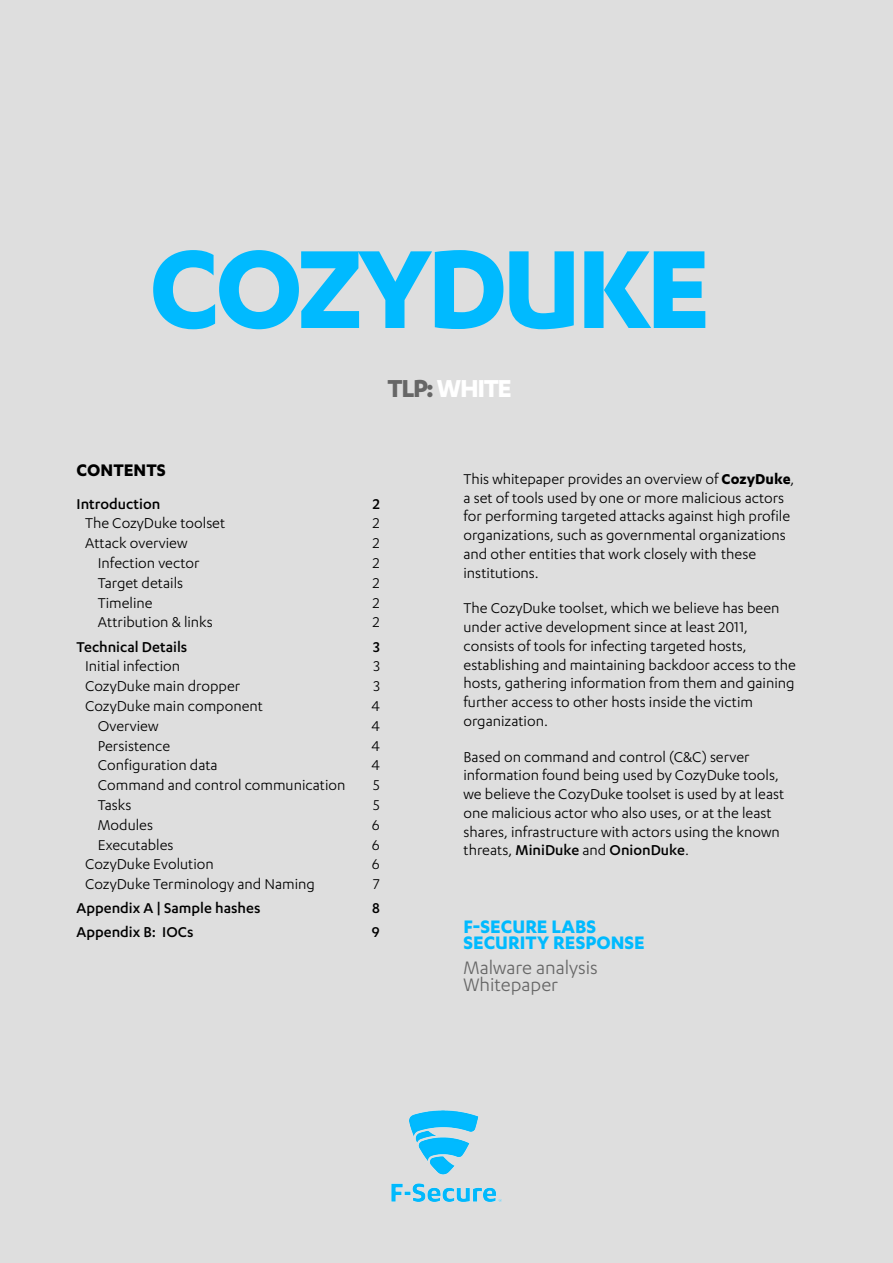
<style>
.page{position:relative;width:893px;height:1263px;background:#dedede}
.page>*{position:absolute;margin:0;border:0;box-sizing:border-box;transform-origin:0 0}
.t1{font:700 129px "F Secure Sans";letter-spacing:-.04em;color:#00baff}
.t2{font:700 28.5px "F Secure Sans";letter-spacing:-.05em;color:#fff}
.t3{font:700 21px/16.5px "F Secure Sans";color:#00baff}
.t4{font:21px/16.5px "F Secure Sans";color:#666}
.t5{font:700 19.5px "F Secure Sans";color:#000}
.t6{font:16.5px/18.8px "F Secure Sans";color:#000}
.t7{font:500 16.5px "F Secure Sans";color:#000}
.s1{color:#666}
.s2{font-weight:700}
.s3{font-weight:500}
</style>
<div class="page">
<img style="left:360px;top:1078px;width:173px;height:156px">
<h1 class="t1" style="left:149px;top:215px;width:563px">COZYDUKE</h1>
<h2 class="t2" style="left:388px;top:372px;width:126px"><span class="s1">TLP:</span> WHITE</h2>
<p class="t5" style="left:77px;top:459px;width:91px">CONTENTS</p>
<p class="t7" style="left:77px;top:494px;width:85px">Introduction</p>
<p class="t7" style="left:373px;top:494px;width:9px">2</p>
<p class="t6" style="left:85px;top:514px;width:142px">The CozyDuke toolset</p>
<p class="t6" style="left:373px;top:514px;width:8px">2</p>
<p class="t6" style="left:85px;top:533px;width:104px">Attack overview</p>
<p class="t6" style="left:373px;top:533px;width:8px">2</p>
<p class="t6" style="left:98px;top:553px;width:103px">Infection vector</p>
<p class="t6" style="left:373px;top:553px;width:8px">2</p>
<p class="t6" style="left:98px;top:573px;width:87px">Target details</p>
<p class="t6" style="left:373px;top:573px;width:8px">2</p>
<p class="t6" style="left:98px;top:593px;width:56px">Timeline</p>
<p class="t6" style="left:373px;top:593px;width:8px">2</p>
<p class="t6" style="left:98px;top:613px;width:117px">Attribution &amp; links</p>
<p class="t6" style="left:373px;top:613px;width:8px">2</p>
<p class="t7" style="left:77px;top:637px;width:112px">Technical Details</p>
<p class="t7" style="left:373px;top:637px;width:8px">3</p>
<p class="t6" style="left:85px;top:656px;width:97px">Initial infection</p>
<p class="t6" style="left:373px;top:656px;width:8px">3</p>
<p class="t6" style="left:85px;top:676px;width:157px">CozyDuke main dropper</p>
<p class="t6" style="left:373px;top:676px;width:8px">3</p>
<p class="t6" style="left:85px;top:696px;width:179px">CozyDuke main component</p>
<p class="t6" style="left:371px;top:696px;width:10px">4</p>
<p class="t6" style="left:98px;top:716px;width:62px">Overview</p>
<p class="t6" style="left:371px;top:716px;width:10px">4</p>
<p class="t6" style="left:98px;top:736px;width:74px">Persistence</p>
<p class="t6" style="left:371px;top:736px;width:10px">4</p>
<p class="t6" style="left:98px;top:755px;width:121px">Configuration data</p>
<p class="t6" style="left:371px;top:755px;width:10px">4</p>
<p class="t6" style="left:98px;top:775px;width:249px">Command and control communication</p>
<p class="t6" style="left:373px;top:775px;width:8px">5</p>
<p class="t6" style="left:98px;top:795px;width:35px">Tasks</p>
<p class="t6" style="left:373px;top:795px;width:8px">5</p>
<p class="t6" style="left:98px;top:815px;width:57px">Modules</p>
<p class="t6" style="left:372px;top:815px;width:9px">6</p>
<p class="t6" style="left:98px;top:835px;width:77px">Executables</p>
<p class="t6" style="left:372px;top:835px;width:9px">6</p>
<p class="t6" style="left:85px;top:854px;width:130px">CozyDuke Evolution</p>
<p class="t6" style="left:372px;top:854px;width:9px">6</p>
<p class="t6" style="left:85px;top:874px;width:231px">CozyDuke Terminology and Naming</p>
<p class="t6" style="left:373px;top:874px;width:8px">7</p>
<p class="t7" style="left:77px;top:899px;width:185px">Appendix A | Sample hashes</p>
<p class="t7" style="left:372px;top:899px;width:9px">8</p>
<p class="t7" style="left:77px;top:923px;width:119px">Appendix B: IOCs</p>
<p class="t7" style="left:372px;top:923px;width:9px">9</p>
<p class="t6" style="left:463px;top:469px;width:333px">This whitepaper provides an overview of <span class="s2">CozyDuke</span>, a set of tools used by one or more malicious actors for performing targeted attacks against high profile organizations, such as governmental organizations and other entities that work closely with these institutions.</p>
<p class="t6" style="left:463px;top:599px;width:334px">The CozyDuke toolset, which we believe has been under active development since at least 2011, consists of tools for infecting targeted hosts, establishing and maintaining backdoor access to the hosts, gathering information from them and gaining further access to other hosts inside the victim organization.</p>
<p class="t6" style="left:463px;top:747px;width:322px">Based on command and control (C&amp;C) server information found being used by CozyDuke tools, we believe the CozyDuke toolset is used by at least one malicious actor who also uses, or at the least shares, infrastructure with actors using the known threats, <span class="s3">MiniDuke</span> and <span class="s3">OnionDuke</span>.</p>
<p class="t3" style="left:463px;top:917px;width:183px">F-SECURE LABS<br>SECURITY RESPONSE</p>
<p class="t4" style="left:463px;top:959px;width:136px">Malware analysis<br>Whitepaper</p>
</div>
